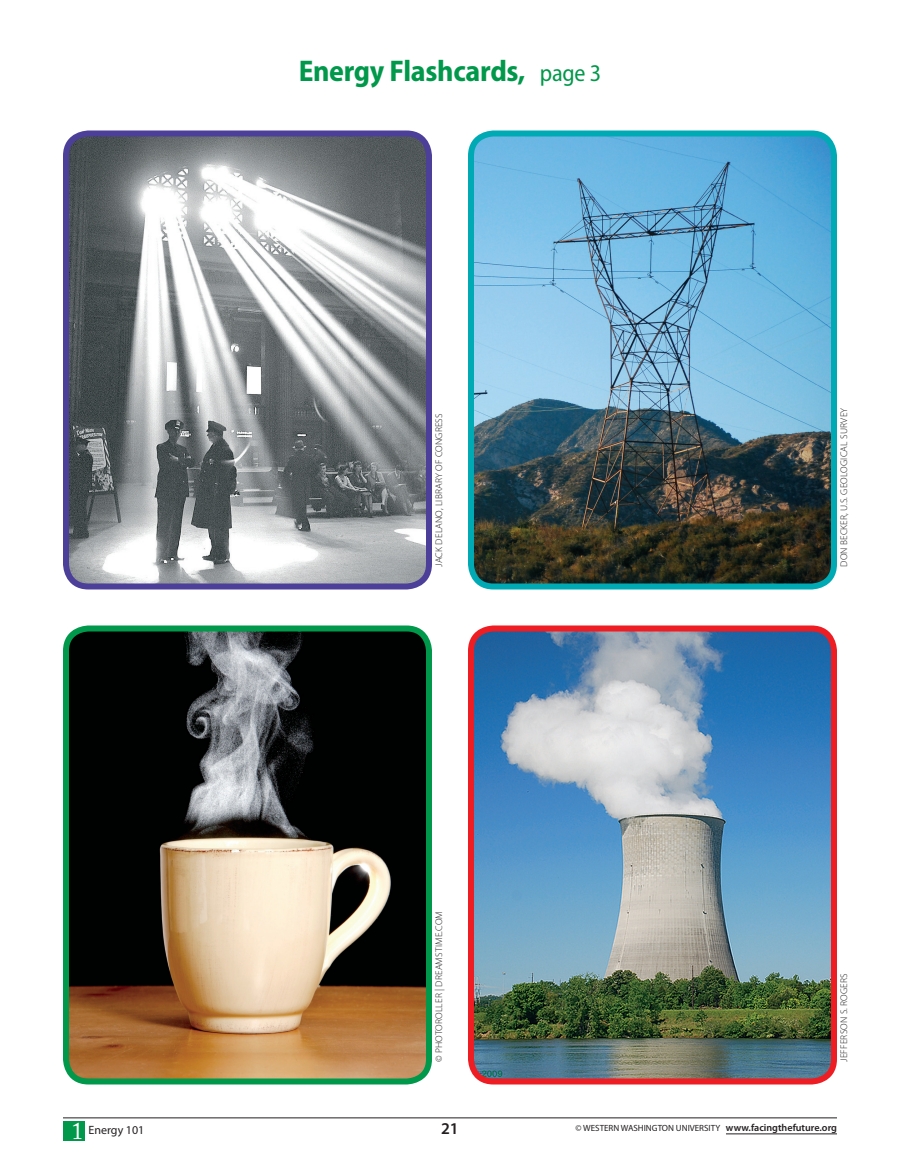
<style>
.page{position:relative;width:900px;height:1170px;background:#fff}
.page>*{position:absolute;margin:0;border:0;box-sizing:border-box;transform-origin:0 0}
.TITLE{font:700 semi-condensed 30px "Myriad Pro";letter-spacing:-.01em;color:#00984a}
.t1{font:24px "Adobe Caslon Pro";color:#fff}
.t2{font:600 16.5px "Myriad Pro";color:#231f20}
.t3{font:12px "Myriad Pro";color:#231f20}
.CREDIT{font:300 9.75px "Myriad Pro";letter-spacing:.02em;color:#231f20}
.t4{font:9px "Myriad Pro";color:#231f20}
.s1{font-weight:400;font-size:24px}
.s2{font-weight:600;font-size:10.2px}
</style>
<div class="page">
<img style="left:475px;top:138px;width:355px;height:445px">
<div style="left:468px;top:131px;width:369px;height:459px;border:6px solid #00aab5;border-radius:22px"></div>
<img style="left:475px;top:633px;width:355px;height:445px">
<div style="left:468px;top:626px;width:369px;height:459px;border:6px solid #ee1d23;border-radius:22px"></div>
<img style="left:70px;top:138px;width:355px;height:445px">
<div style="left:63px;top:131px;width:369px;height:459px;border:6px solid #4c3f99;border-radius:22px"></div>
<img style="left:70px;top:633px;width:355px;height:445px">
<div style="left:63px;top:626px;width:369px;height:459px;border:6px solid #00984a;border-radius:22px"></div>
<div style="left:63px;top:1121px;width:21px;height:19px;background:#00984a"></div>
<hr style="left:63px;top:1118px;width:774px;height:1px;background:#231f20">
<hr style="left:726px;top:1134px;width:111px;height:1px;background:#231f20">
<p class="TITLE" style="left:299px;top:54px;width:304px">Energy Flashcards, <span class="s1">page 3</span></p>
<p class="CREDIT" style="left:434px;top:567px;width:155px;rotate:-90deg">JACK DELANO, LIBRARY OF CONGRESS</p>
<p class="CREDIT" style="left:434px;top:1062px;width:153px;rotate:-90deg">© PHOTOROLLER | DREAMSTIME.COM</p>
<p class="CREDIT" style="left:839px;top:567px;width:161px;rotate:-90deg">DON BECKER, U.S. GEOLOGICAL SURVEY</p>
<p class="CREDIT" style="left:839px;top:1062px;width:90px;rotate:-90deg">JEFFERSON S. ROGERS</p>
<p class="t1" style="left:71px;top:1116px;width:13px">1</p>
<p class="t3" style="left:89px;top:1123px;width:57px">Energy 101</p>
<p class="t2" style="left:441px;top:1118px;width:19px">21</p>
<p class="t4" style="left:576px;top:1122px;width:263px">© WESTERN WASHINGTON UNIVERSITY <span class="s2">www.facingthefuture.org</span></p>
</div>
